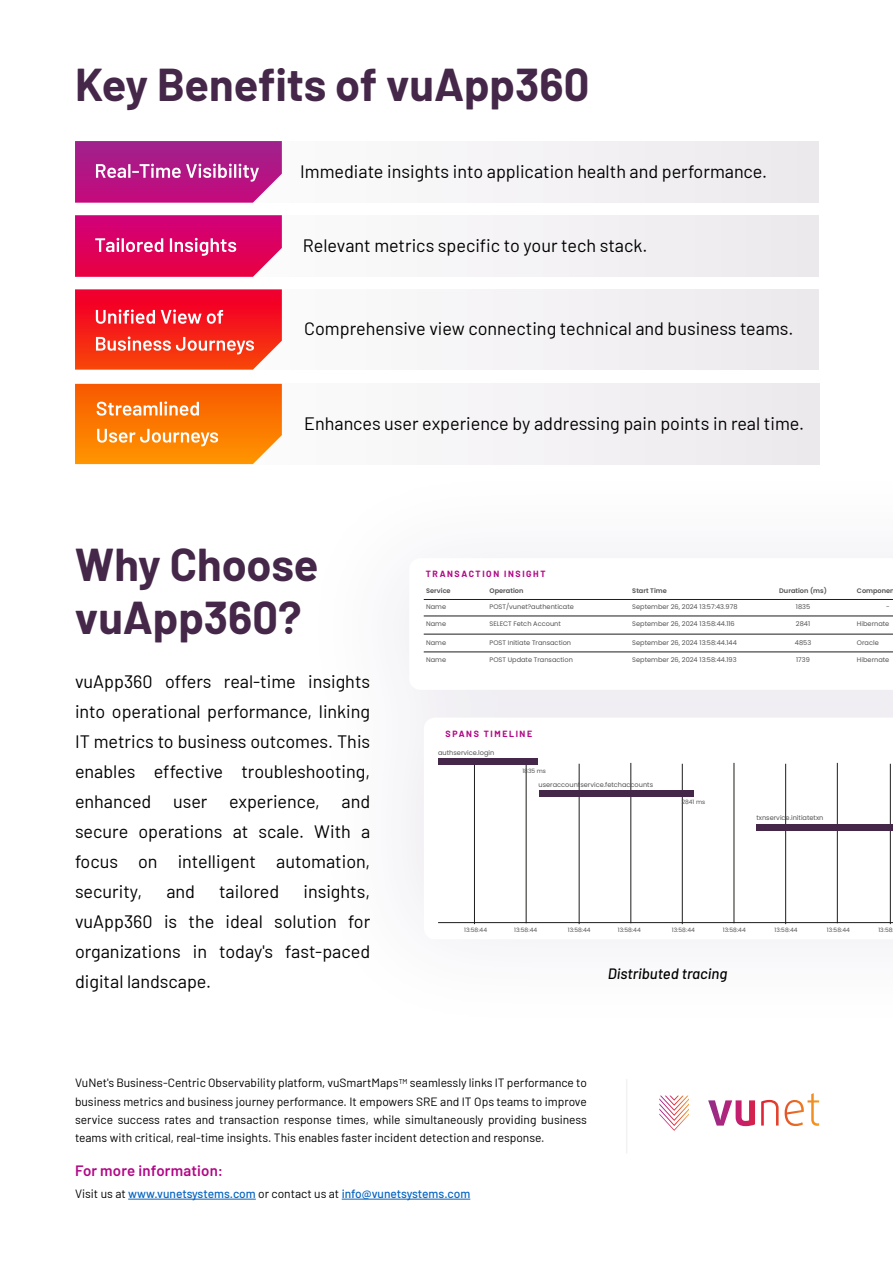
<style>
.page{position:relative;width:893px;height:1263px;background:#fff}
.page>*{position:absolute;margin:0;border:0;box-sizing:border-box;transform-origin:0 0}
.t1{font:700 45px/52.5px "Barlow";color:#452749}
.t2{font:18px/30px "Barlow";color:#000;text-align:justify}
.t3{font:600 15px "Barlow";letter-spacing:.015em;color:#b10785}
.t4{font:italic 500 15px "Barlow";color:#000}
.t5{font:12px/18px "Barlow";color:#000;text-align:justify}
.t6{font:500 12px "Barlow";color:#0664c1}
.t7{font:700 8.85px "Barlow";letter-spacing:.18em;color:#b10785}
.t8{font:6.6px "Poppins";color:#545454}
.t9{font:600 6.6px "Poppins";color:#545454}
.t10{font:6px "Poppins";color:#545454}
.s1{font-weight:400;color:#000}
</style>
<div class="page">
<svg style="left:424px;top:718px;width:469px;height:221px"></svg>
<hr style="left:474px;top:764px;width:1px;height:160px;background:#1d1d1b">
<hr style="left:438px;top:922px;width:455px;height:1px;background:#1d1d1b">
<svg style="left:409px;top:558px;width:484px;height:132px"></svg>
<hr style="left:424px;top:652px;width:469px;height:1px;background:#1d1d1b">
<hr style="left:424px;top:634px;width:469px;height:1px;background:#1d1d1b">
<hr style="left:424px;top:616px;width:469px;height:1px;background:#1d1d1b">
<hr style="left:424px;top:599px;width:469px;height:1px;background:#1d1d1b">
<hr style="left:526px;top:763px;width:1px;height:160px;background:#1d1d1b">
<hr style="left:579px;top:764px;width:1px;height:160px;background:#1d1d1b">
<hr style="left:631px;top:763px;width:1px;height:160px;background:#1d1d1b">
<hr style="left:682px;top:764px;width:1px;height:160px;background:#1d1d1b">
<hr style="left:734px;top:763px;width:1px;height:160px;background:#1d1d1b">
<hr style="left:785px;top:764px;width:1px;height:160px;background:#1d1d1b">
<hr style="left:837px;top:763px;width:1px;height:160px;background:#1d1d1b">
<hr style="left:890px;top:764px;width:1px;height:160px;background:#1d1d1b">
<div style="left:438px;top:758px;width:100px;height:6px;background:#452749"></div>
<div style="left:539px;top:790px;width:154px;height:7px;background:#452749"></div>
<div style="left:756px;top:824px;width:137px;height:6px;background:#452749"></div>
<div style="left:173px;top:141px;width:646px;height:62px;background:#f4f2f4"></div>
<div style="left:173px;top:215px;width:646px;height:62px;background:#f4f2f4"></div>
<div style="left:173px;top:289px;width:646px;height:81px;background:#f4f2f4"></div>
<div style="left:173px;top:384px;width:646px;height:80px;background:#f4f2f4"></div>
<svg style="left:75px;top:141px;width:207px;height:323px"></svg>
<svg style="left:659px;top:1096px;width:30px;height:35px"></svg>
<svg style="left:708px;top:1093px;width:111px;height:33px"></svg>
<hr style="left:128px;top:1199px;width:128px;height:1px;background:#0664c1">
<hr style="left:342px;top:1199px;width:128px;height:1px;background:#0664c1">
<svg style="left:95px;top:164px;width:164px;height:282px"></svg>
<hr style="left:626px;top:1079px;width:1px;height:74px;background:#f2f2f2">
<h1 class="t1" style="left:75px;top:55px;width:516px">Key Benefits of vuApp360</h1>
<p class="t2" style="left:300px;top:155px;width:468px">Immediate insights into application health and performance.</p>
<p class="t2" style="left:303px;top:229px;width:346px">Relevant metrics specific to your tech stack.</p>
<p class="t2" style="left:304px;top:312px;width:491px">Comprehensive view connecting technical and business teams.</p>
<p class="t2" style="left:304px;top:407px;width:501px">Enhances user experience by addressing pain points in real time.</p>
<h1 class="t1" style="left:75px;top:535px;width:245px">Why Choose vuApp360?</h1>
<p class="t2" style="left:75px;top:665px;width:297px">vuApp360 offers real-time insights into operational performance, linking IT metrics to business outcomes. This enables effective troubleshooting, enhanced user experience, and secure operations at scale. With a focus on intelligent automation, security,</p>
<p class="t2" style="left:75px;top:875px;width:297px;text-indent:228px">insights, vuApp360 is the ideal solution for organizations in today's fast-paced digital landscape.</p>
<p class="t2" style="left:166px;top:875px;width:30px">and</p>
<p class="t2" style="left:219px;top:875px;width:62px">tailored</p>
<p class="t7" style="left:426px;top:567px;width:121px">TRANSACTION INSIGHT</p>
<p class="t9" style="left:426px;top:587px;width:26px">Service</p>
<p class="t9" style="left:490px;top:587px;width:35px">Operation</p>
<p class="t9" style="left:632px;top:587px;width:36px">Start Time</p>
<p class="t9" style="left:779px;top:587px;width:49px">Duration (ms)</p>
<p class="t9" style="left:857px;top:587px;width:39px">Componen</p>
<p class="t8" style="left:426px;top:603px;width:22px">Name</p>
<p class="t8" style="left:490px;top:603px;width:86px">POST/vunet?authenticate</p>
<p class="t8" style="left:632px;top:603px;width:107px">September 26, 2024 13:57:43.978</p>
<p class="t8" style="left:796px;top:603px;width:16px">1835</p>
<p class="t8" style="left:886px;top:603px;width:5px">-</p>
<p class="t8" style="left:426px;top:620px;width:22px">Name</p>
<p class="t8" style="left:490px;top:620px;width:73px">SELECT Fetch Account</p>
<p class="t8" style="left:632px;top:620px;width:104px">September 26, 2024 13:58:44.116</p>
<p class="t8" style="left:796px;top:620px;width:16px">2841</p>
<p class="t8" style="left:857px;top:620px;width:34px">Hibernate</p>
<p class="t8" style="left:426px;top:639px;width:22px">Name</p>
<p class="t8" style="left:490px;top:639px;width:83px">POST Initiate Transaction</p>
<p class="t8" style="left:632px;top:639px;width:106px">September 26, 2024 13:58:44.144</p>
<p class="t8" style="left:795px;top:639px;width:18px">4853</p>
<p class="t8" style="left:857px;top:639px;width:23px">Oracle</p>
<p class="t8" style="left:426px;top:656px;width:22px">Name</p>
<p class="t8" style="left:489px;top:656px;width:85px">POST Update Transaction</p>
<p class="t8" style="left:632px;top:656px;width:106px">September 26, 2024 13:58:44.193</p>
<p class="t8" style="left:796px;top:656px;width:15px">1739</p>
<p class="t8" style="left:857px;top:656px;width:34px">Hibernate</p>
<p class="t7" style="left:446px;top:728px;width:88px">SPANS TIMELINE</p>
<p class="t8" style="left:438px;top:749px;width:58px">authservice.login</p>
<p class="t10" style="left:522px;top:767px;width:25px">1835 ms</p>
<p class="t8" style="left:539px;top:781px;width:116px">useraccountservice.fetchaccounts</p>
<p class="t10" style="left:682px;top:799px;width:25px">2841 ms</p>
<p class="t8" style="left:756px;top:814px;width:68px">txnservice.initiatetxn</p>
<p class="t10" style="left:464px;top:927px;width:24px">13:58:44</p>
<p class="t10" style="left:514px;top:927px;width:24px">13:58:44</p>
<p class="t10" style="left:568px;top:927px;width:24px">13:58:44</p>
<p class="t10" style="left:618px;top:927px;width:24px">13:58:44</p>
<p class="t10" style="left:672px;top:927px;width:24px">13:58:44</p>
<p class="t10" style="left:723px;top:927px;width:24px">13:58:44</p>
<p class="t10" style="left:775px;top:927px;width:24px">13:58:44</p>
<p class="t10" style="left:827px;top:927px;width:24px">13:58:44</p>
<p class="t10" style="left:878px;top:927px;width:16px">13:58</p>
<p class="t4" style="left:608px;top:963px;width:121px">Distributed tracing</p>
<p class="t5" style="left:75px;top:1073px;width:513px">VuNet's Business-Centric Observability platform, vuSmartMaps<sup>TM</sup> seamlessly links IT performance to business metrics and business journey performance. It empowers SRE and IT Ops teams to improve service success rates and transaction response times, while simultaneously providing business teams with critical, real-time insights. This enables faster incident detection and response.</p>
<p class="t3" style="left:75px;top:1159px;width:149px">For more information:</p>
<p class="t6" style="left:75px;top:1185px;width:397px"><span class="s1">Visit us at</span> www.vunetsystems.com <span class="s1">or contact us at</span> info@vunetsystems.com</p>
</div>
